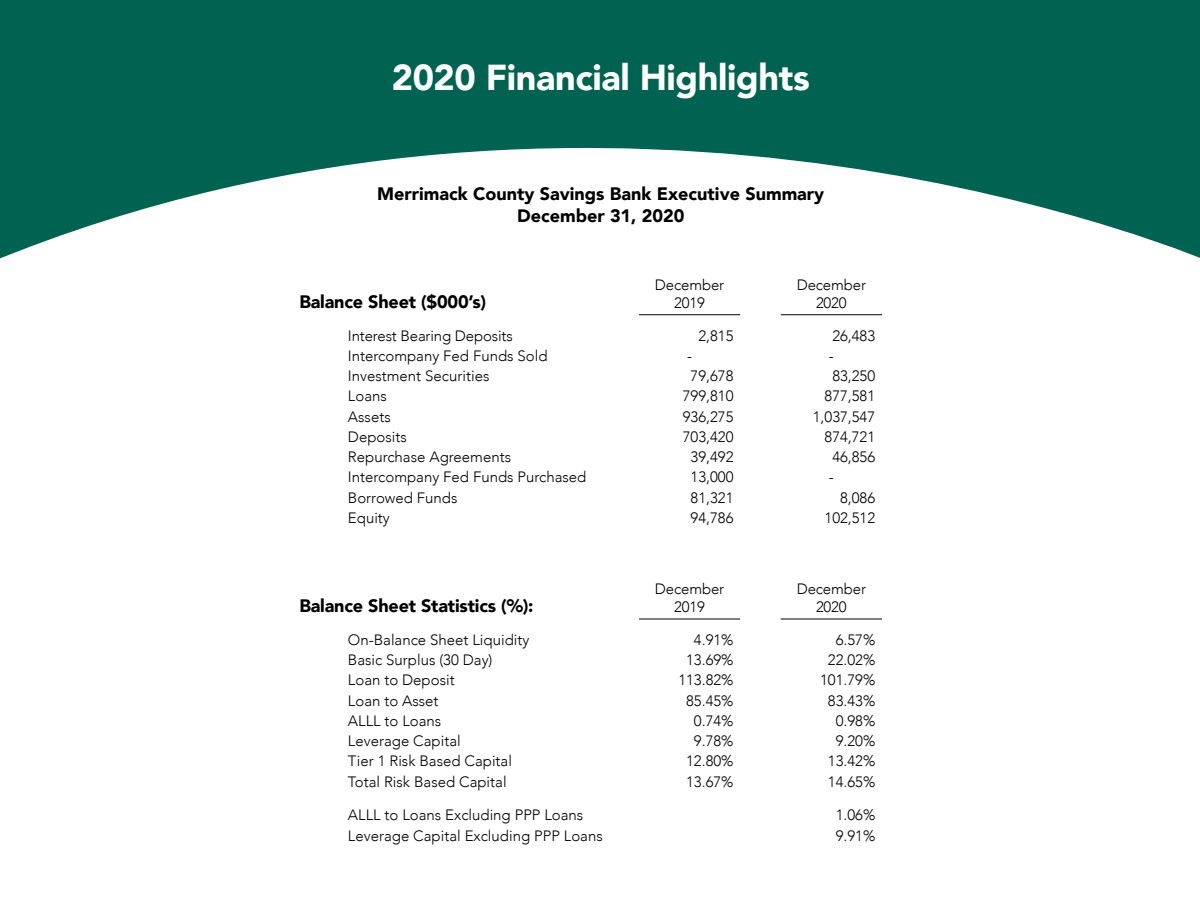
<style>
.page{position:relative;width:1200px;height:900px;background:#fff}
.page>*{position:absolute;margin:0;border:0;box-sizing:border-box;transform-origin:0 0}
.t1{font:900 36px "Avenir";letter-spacing:-.01em;color:#fff}
.t2{font:900 18px/21.6px "Avenir";color:#000;text-align:center}
.t3{font:300 15px/18px "Avenir";color:#000;text-align:center}
</style>
<div class="page">
<svg style="left:0;top:0;width:1200px;height:259px;fill:#006351"></svg>
<hr style="left:639px;top:314px;width:101px;height:1px;background:#000">
<hr style="left:781px;top:314px;width:101px;height:1px;background:#000">
<hr style="left:639px;top:618px;width:101px;height:1px;background:#000">
<hr style="left:781px;top:618px;width:101px;height:1px;background:#000">
<h1 class="t1" style="left:392px;top:47px;width:420px">2020 Financial Highlights</h1>
<p class="t2" style="left:377px;top:183px;width:448px">Merrimack County Savings Bank Executive Summary<br>December 31, 2020</p>
<p class="t2" style="left:299px;top:290px;width:188px">Balance Sheet ($000’s)</p>
<p class="t3" style="left:655px;top:275px;width:71px">December<br>2019</p>
<p class="t3" style="left:797px;top:275px;width:71px">December<br>2020</p>
<p class="t3" style="left:348px;top:326px;width:166px">Interest Bearing Deposits</p>
<p class="t3" style="left:698px;top:326px;width:37px">2,815</p>
<p class="t3" style="left:832px;top:326px;width:44px">26,483</p>
<p class="t3" style="left:348px;top:347px;width:201px">Intercompany Fed Funds Sold</p>
<p class="t3" style="left:687px;top:347px;width:6px">-</p>
<p class="t3" style="left:829px;top:347px;width:6px">-</p>
<p class="t3" style="left:348px;top:367px;width:143px">Investment Securities</p>
<p class="t3" style="left:691px;top:367px;width:44px">79,678</p>
<p class="t3" style="left:832px;top:367px;width:44px">83,250</p>
<p class="t3" style="left:348px;top:387px;width:40px">Loans</p>
<p class="t3" style="left:683px;top:387px;width:52px">799,810</p>
<p class="t3" style="left:824px;top:387px;width:52px">877,581</p>
<p class="t3" style="left:348px;top:407px;width:44px">Assets</p>
<p class="t3" style="left:683px;top:407px;width:52px">936,275</p>
<p class="t3" style="left:813px;top:407px;width:64px">1,037,547</p>
<p class="t3" style="left:348px;top:428px;width:60px">Deposits</p>
<p class="t3" style="left:683px;top:428px;width:52px">703,420</p>
<p class="t3" style="left:824px;top:428px;width:52px">874,721</p>
<p class="t3" style="left:348px;top:448px;width:165px">Repurchase Agreements</p>
<p class="t3" style="left:691px;top:448px;width:44px">39,492</p>
<p class="t3" style="left:832px;top:448px;width:44px">46,856</p>
<p class="t3" style="left:348px;top:468px;width:240px">Intercompany Fed Funds Purchased</p>
<p class="t3" style="left:691px;top:468px;width:44px">13,000</p>
<p class="t3" style="left:829px;top:468px;width:6px">-</p>
<p class="t3" style="left:348px;top:488px;width:111px">Borrowed Funds</p>
<p class="t3" style="left:691px;top:488px;width:44px">81,321</p>
<p class="t3" style="left:840px;top:488px;width:37px">8,086</p>
<p class="t3" style="left:348px;top:509px;width:43px">Equity</p>
<p class="t3" style="left:691px;top:509px;width:44px">94,786</p>
<p class="t3" style="left:824px;top:509px;width:52px">102,512</p>
<p class="t2" style="left:299px;top:594px;width:236px">Balance Sheet Statistics (%):</p>
<p class="t3" style="left:655px;top:579px;width:71px">December<br>2019</p>
<p class="t3" style="left:797px;top:579px;width:71px">December<br>2020</p>
<p class="t3" style="left:348px;top:630px;width:183px">On-Balance Sheet Liquidity</p>
<p class="t3" style="left:694px;top:630px;width:41px">4.91%</p>
<p class="t3" style="left:836px;top:630px;width:41px">6.57%</p>
<p class="t3" style="left:348px;top:651px;width:146px">Basic Surplus (30 Day)</p>
<p class="t3" style="left:686px;top:651px;width:49px">13.69%</p>
<p class="t3" style="left:828px;top:651px;width:49px">22.02%</p>
<p class="t3" style="left:348px;top:671px;width:108px">Loan to Deposit</p>
<p class="t3" style="left:678px;top:671px;width:57px">113.82%</p>
<p class="t3" style="left:820px;top:671px;width:57px">101.79%</p>
<p class="t3" style="left:348px;top:691px;width:92px">Loan to Asset</p>
<p class="t3" style="left:686px;top:691px;width:49px">85.45%</p>
<p class="t3" style="left:828px;top:691px;width:49px">83.43%</p>
<p class="t3" style="left:348px;top:711px;width:95px">ALLL to Loans</p>
<p class="t3" style="left:694px;top:711px;width:41px">0.74%</p>
<p class="t3" style="left:836px;top:711px;width:41px">0.98%</p>
<p class="t3" style="left:348px;top:732px;width:114px">Leverage Capital</p>
<p class="t3" style="left:694px;top:732px;width:41px">9.78%</p>
<p class="t3" style="left:836px;top:732px;width:41px">9.20%</p>
<p class="t3" style="left:348px;top:752px;width:166px">Tier 1 Risk Based Capital</p>
<p class="t3" style="left:686px;top:752px;width:49px">12.80%</p>
<p class="t3" style="left:828px;top:752px;width:49px">13.42%</p>
<p class="t3" style="left:348px;top:772px;width:160px">Total Risk Based Capital</p>
<p class="t3" style="left:686px;top:772px;width:49px">13.67%</p>
<p class="t3" style="left:828px;top:772px;width:49px">14.65%</p>
<p class="t3" style="left:348px;top:806px;width:237px">ALLL to Loans Excluding PPP Loans</p>
<p class="t3" style="left:836px;top:806px;width:41px">1.06%</p>
<p class="t3" style="left:348px;top:826px;width:256px">Leverage Capital Excluding PPP Loans</p>
<p class="t3" style="left:836px;top:826px;width:41px">9.91%</p>
</div>
